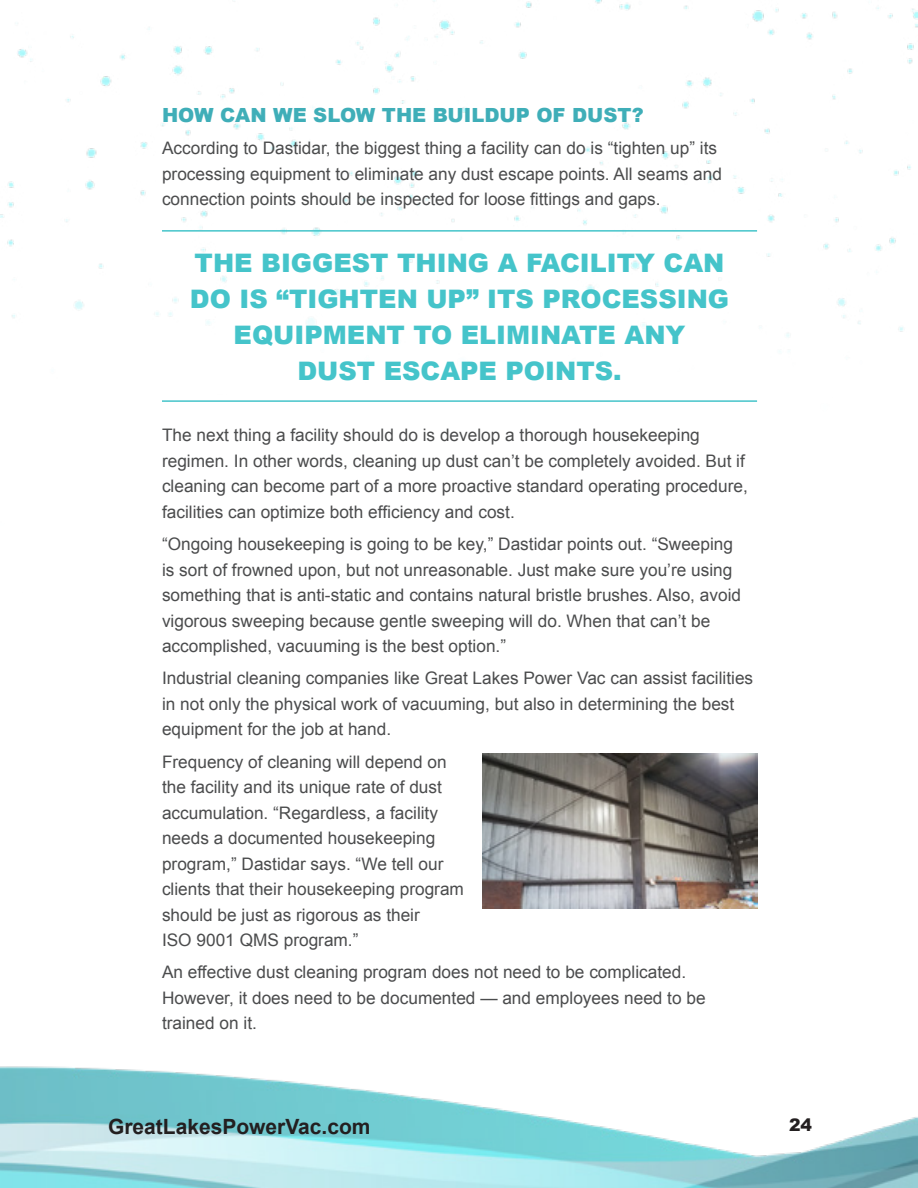
<style>
.page{position:relative;width:918px;height:1188px;background:#fff}
.page>*{position:absolute;margin:0;border:0;box-sizing:border-box;transform-origin:0 0}
.t1{font:900 25.5px/36px "Arial";color:#45c4ca;text-align:center}
.t2{font:700 21px "Arial";color:#231f20}
.t3{font:900 19.5px "Arial";color:#3faeb8}
.t4{font:17.25px/25.5px "Arial";color:#4b4c4d}
.t5{font:900 17.25px "Arial";color:#231f20}
</style>
<div class="page">
<img style="left:0;top:0;width:918px;height:1188px">
<hr style="left:162px;top:230px;width:595px;height:2px;background:#45c4ca">
<hr style="left:162px;top:400px;width:595px;height:2px;background:#45c4ca">
<img style="left:483px;top:754px;width:274px;height:154px">
<p class="t3" style="left:162px;top:101px;width:483px">HOW CAN WE SLOW THE BUILDUP OF DUST?</p>
<p class="t4" style="left:162px;top:136px;width:561px">According to Dastidar, the biggest thing a facility can do is “tighten up” its processing equipment to eliminate any dust escape points. All seams and connection points should be inspected for loose fittings and gaps.</p>
<p class="t1" style="left:190px;top:244px;width:541px">THE BIGGEST THING A FACILITY CAN<br>DO IS “TIGHTEN UP” ITS PROCESSING<br>EQUIPMENT TO ELIMINATE ANY<br>DUST ESCAPE POINTS.</p>
<p class="t4" style="left:162px;top:423px;width:587px">The next thing a facility should do is develop a thorough housekeeping regimen. In other words, cleaning up dust can’t be completely avoided. But if cleaning can become part of a more proactive standard operating procedure, facilities can optimize both efficiency and cost.</p>
<p class="t4" style="left:162px;top:532px;width:581px">“Ongoing housekeeping is going to be key,” Dastidar points out. “Sweeping is sort of frowned upon, but not unreasonable. Just make sure you’re using something that is anti-static and contains natural bristle brushes. Also, avoid vigorous sweeping because gentle sweeping will do. When that can’t be accomplished, vacuuming is the best option.”</p>
<p class="t4" style="left:162px;top:666px;width:593px">Industrial cleaning companies like Great Lakes Power Vac can assist facilities in not only the physical work of vacuuming, but also in determining the best equipment for the job at hand.</p>
<p class="t4" style="left:162px;top:749px;width:304px">Frequency of cleaning will depend on the facility and its unique rate of dust accumulation. “Regardless, a facility needs a documented housekeeping program,” Dastidar says. “We tell our clients that their housekeeping program should be just as rigorous as their<br>ISO 9001 QMS program.”</p>
<p class="t4" style="left:162px;top:960px;width:545px">An effective dust cleaning program does not need to be complicated.<br>However, it does need to be documented — and employees need to be trained on it.</p>
<p class="t2" style="left:108px;top:1113px;width:264px">GreatLakesPowerVac.com</p>
<p class="t5" style="left:789px;top:1112px;width:25px">24</p>
</div>
